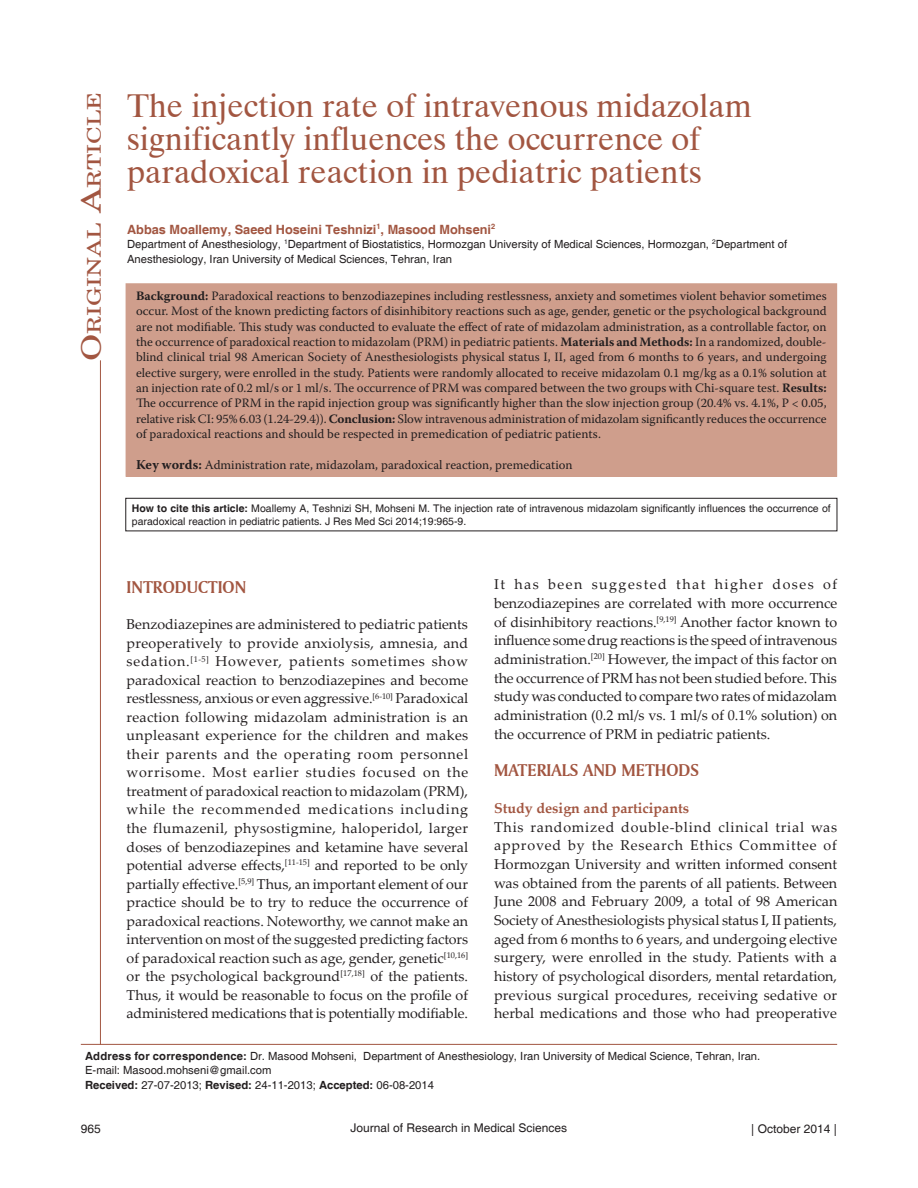
<style>
.page{position:relative;width:918px;height:1188px;background:#fff}
.page>*{position:absolute;margin:0;border:0;box-sizing:border-box;transform-origin:0 0}
.AT{font:33px/33px "Dutch 801 BT";color:#a25641}
.AH{font:18.9px "New Century Schlbk";color:#a25641;scale:1.3 1}
.t1{font:18px "Amerigo BT Bold A";color:#a25641}
.TX{font:14.25px/18.5px "Palatino Linotype";color:#231f20;text-align:justify}
.t2{font:700 14.25px "Palatino Linotype";color:#a25641}
.ABS{font:12.75px/15.3px "Warnock Pro";color:#231f20;text-align:justify}
.KWD{font:12.75px "Warnock Pro";color:#231f20}
.AU{font:700 12.75px "Helvetica";color:#a25641}
.t3{font:12px "Helvetica";color:#231f20}
.ADD{font:11.25px/14.5px "Helvetica";color:#231f20}
.AFF{font:11.25px/14.7px "Helvetica";color:#231f20}
.SRC{font:10.5px/12.6px "Helvetica";color:#231f20}
.s1{font-size:27px}
.s2{font-weight:700}
.s3{font-weight:700;font-size:13.5px}
</style>
<div class="page">
<div style="left:126px;top:284px;width:710px;height:192px;background:#cf9e8c"></div>
<div style="left:126px;top:283px;width:711px;height:194px;border:2px solid #cf9e8c"></div>
<div style="left:126px;top:498px;width:711px;height:33px;border:1px solid #231f20"></div>
<hr style="left:100px;top:360px;width:1px;height:685px;background:#a25641">
<hr style="left:81px;top:1044px;width:756px;height:1px;background:#a25641">
<p class="AH" style="left:83px;top:361px;width:209px;rotate:-90deg"><span class="s1">O</span>riginal <span class="s1">A</span>rticle</p>
<p class="AT" style="left:127px;top:89px;width:626px">The injection rate of intravenous midazolam significantly influences the occurrence of paradoxical reaction in pediatric patients</p>
<p class="AU" style="left:127px;top:221px;width:370px">Abbas Moallemy, Saeed Hoseini Teshnizi<sup>1</sup>, Masood Mohseni<sup>2</sup></p>
<p class="AFF" style="left:127px;top:237px;width:662px">Department of Anesthesiology, <sup>1</sup>Department of Biostatistics, Hormozgan University of Medical Sciences, Hormozgan, <sup>2</sup>Department of<br>Anesthesiology, Iran University of Medical Sciences, Tehran, Iran</p>
<p class="ABS" style="left:136px;top:288px;width:692px"><span class="s2">Background:</span> Paradoxical reactions to benzodiazepines including restlessness, anxiety and sometimes violent behavior sometimes occur. Most of the known predicting factors of disinhibitory reactions such as age, gender, genetic or the psychological background are not modifiable. This study was conducted to evaluate the effect of rate of midazolam administration, as a controllable factor, on the occurrence of paradoxical reaction to midazolam (PRM) in pediatric patients. <span class="s2">Materials and Methods:</span> In a randomized, double&shy;blind clinical trial 98 American Society of Anesthesiologists physical status I, II, aged from 6 months to 6 years, and undergoing elective surgery, were enrolled in the study. Patients were randomly allocated to receive midazolam 0.1 mg/kg as a 0.1% solution at an injection rate of 0.2 ml/s or 1 ml/s. The occurrence of PRM was compared between the two groups with Chi-square test. <span class="s2">Results:<br></span>The occurrence of PRM in the rapid injection group was significantly higher than the slow injection group (20.4% vs. 4.1%, P &lt; 0.05, relative risk CI: 95% 6.03 (1.24-29.4)). <span class="s2">Conclusion:</span> Slow intravenous administration of midazolam significantly reduces the occurrence of paradoxical reactions and should be respected in premedication of pediatric patients.</p>
<p class="KWD" style="left:136px;top:457px;width:438px"><span class="s3">Key words:</span> Administration rate, midazolam, paradoxical reaction, premedication</p>
<p class="SRC" style="left:132px;top:503px;width:700px"><span class="s2">How to cite this article:</span> Moallemy A, Teshnizi SH, Mohseni M. The injection rate of intravenous midazolam significantly influences the occurrence of paradoxical reaction in pediatric patients. J Res Med Sci 2014;19:965-9.</p>
<h1 class="t1" style="left:127px;top:576px;width:121px">INTRODUCTION</h1>
<p class="TX" style="left:127px;top:615px;width:343px">Benzodiazepines are administered to pediatric patients preoperatively to provide anxiolysis, amnesia, and sedation.<sup>[1-5]</sup> However, patients sometimes show paradoxical reaction to benzodiazepines and become restlessness, anxious or even aggressive.<sup>[6-10]</sup> Paradoxical reaction following midazolam administration is an unpleasant experience for the children and makes their parents and the operating room personnel worrisome. Most earlier studies focused on the treatment of paradoxical reaction to midazolam (PRM), while the recommended medications including the flumazenil, physostigmine, haloperidol, larger doses of benzodiazepines and ketamine have several potential adverse effects,<sup>[11-15]</sup> and reported to be only partially effective.<sup>[5,9]</sup> Thus, an important element of our practice should be to try to reduce the occurrence of paradoxical reactions. Noteworthy, we cannot make an intervention on most of the suggested predicting factors of paradoxical reaction such as age, gender, genetic<sup>[10,16] </sup>or the psychological background<sup>[17,18]</sup> of the patients.<br>Thus, it would be reasonable to focus on the profile of administered medications that is potentially modifiable.</p>
<p class="TX" style="left:494px;top:575px;width:345px">It has been suggested that higher doses of benzodiazepines are correlated with more occurrence of disinhibitory reactions.<sup>[9,19]</sup> Another factor known to influence some drug reactions is the speed of intravenous administration.<sup>[20]</sup> However, the impact of this factor on the occurrence of PRM has not been studied before. This study was conducted to compare two rates of midazolam administration (0.2 ml/s vs. 1 ml/s of 0.1% solution) on the occurrence of PRM in pediatric patients.</p>
<h1 class="t1" style="left:494px;top:759px;width:206px">MATERIALS AND METHODS</h1>
<h2 class="t2" style="left:494px;top:798px;width:197px">Study design and participants</h2>
<p class="TX" style="left:494px;top:817px;width:345px">This randomized double-blind clinical trial was approved by the Research Ethics Committee of Hormozgan University and written informed consent was obtained from the parents of all patients. Between June 2008 and February 2009, a total of 98 American Society of Anesthesiologists physical status I, II patients, aged from 6 months to 6 years, and undergoing elective surgery, were enrolled in the study. Patients with a history of psychological disorders, mental retardation, previous surgical procedures, receiving sedative or herbal medications and those who had preoperative</p>
<p class="ADD" style="left:85px;top:1049px;width:677px"><span class="s2">Address for correspondence:</span> Dr. Masood Mohseni, Department of Anesthesiology, Iran University of Medical Science, Tehran, Iran.<br>E-mail: Masood.mohseni@gmail.com<br><span class="s2">Received:</span> 27-07-2013; <span class="s2">Revised:</span> 24-11-2013; <span class="s2">Accepted:</span> 06-08-2014</p>
<p class="t3" style="left:81px;top:1122px;width:22px">965</p>
<p class="t3" style="left:351px;top:1121px;width:218px">Journal of Research in Medical Sciences</p>
<p class="t3" style="left:751px;top:1122px;width:87px">| October 2014 |</p>
</div>
